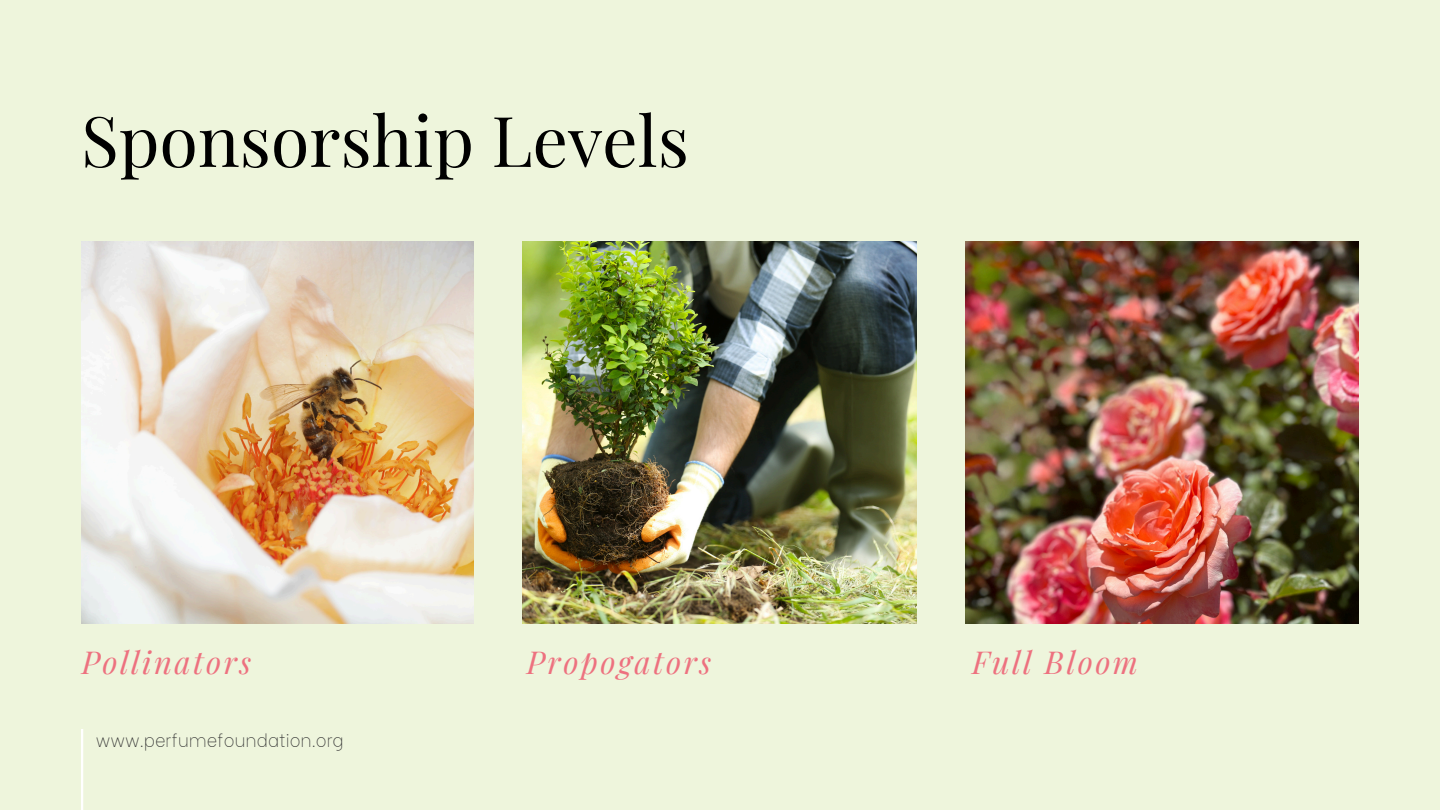
<style>
.page{position:relative;width:1440px;height:810px;background:#eef5dc}
.page>*{position:absolute;margin:0;border:0;box-sizing:border-box;transform-origin:0 0}
.t1{font:70px "Playfair Display";color:#000}
.t2{font:italic 31px "Playfair Display";letter-spacing:.08em;color:#ed717f}
.t3{font:100 18px "Be Vietnam";color:#333}
</style>
<div class="page">
<img style="left:81px;top:241px;width:393px;height:383px">
<img style="left:523px;top:241px;width:393px;height:383px">
<img style="left:965px;top:241px;width:393px;height:383px">
<hr style="left:81px;top:729px;width:2px;height:81px;background:#fff">
<h1 class="t1" style="left:81px;top:91px;width:609px">Sponsorship Levels</h1>
<h2 class="t2" style="left:82px;top:641px;width:171px">Pollinators</h2>
<h2 class="t2" style="left:527px;top:641px;width:186px">Propogators</h2>
<h2 class="t2" style="left:972px;top:641px;width:167px">Full Bloom</h2>
<p class="t3" style="left:96px;top:726px;width:249px">www.perfumefoundation.org</p>
</div>
